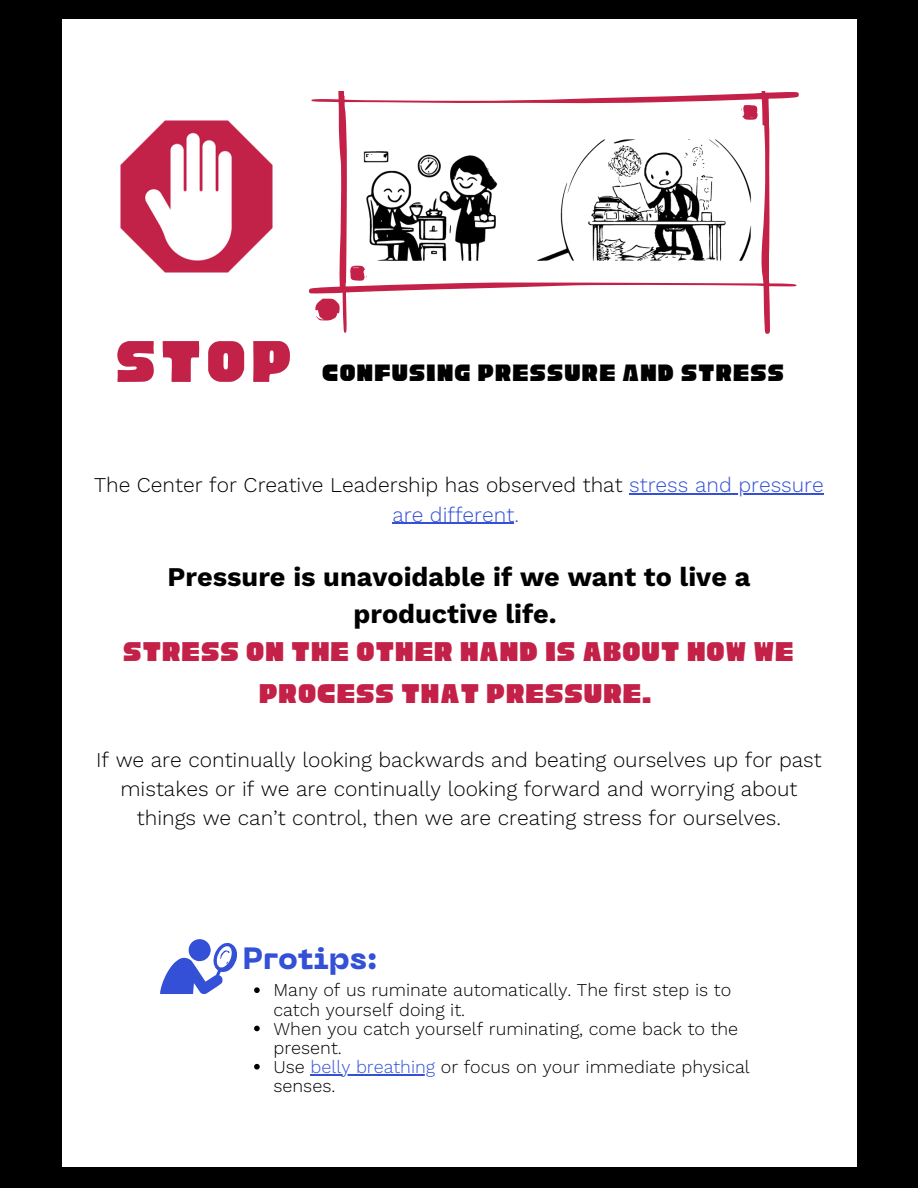
<style>
.page{position:relative;width:918px;height:1188px;background:#000}
.page>*{position:absolute;margin:0;border:0;box-sizing:border-box;transform-origin:0 0}
.t1{font:64.95px "Cubao Free Regular";color:#c32248}
.t2{font:800 30.6px "PP Neue Machina";color:#3350d6}
.t3{font:30px/41.7px "Cubao Free Regular";letter-spacing:.035em;color:#c32147;text-align:center}
.t4{font:700 27px/37.2px "Work Sans";color:#000;text-align:center}
.t5{font:26.25px "Cubao Free Regular";letter-spacing:.045em;color:#000}
.t6{font:300 21px/29.2px "Work Sans";color:#000;text-align:center}
.t7{font:300 18px/19.2px "Work Sans";color:#000}
.s1{color:#3350d6}
</style>
<div class="page">
<div style="left:62px;top:19px;width:794px;height:1148px;background:#fff"></div>
<img style="left:120px;top:120px;width:153px;height:153px">
<svg style="left:309px;top:283px;width:488px;height:51px"></svg>
<svg style="left:315px;top:299px;width:25px;height:22px"></svg>
<svg style="left:311px;top:92px;width:488px;height:191px"></svg>
<svg style="left:741px;top:105px;width:17px;height:15px"></svg>
<hr style="left:629px;top:494px;width:195px;height:1px;background:#3350d6">
<hr style="left:392px;top:523px;width:122px;height:1px;background:#3350d6">
<svg style="left:160px;top:939px;width:77px;height:55px"></svg>
<svg style="left:254px;top:987px;width:6px;height:6px"></svg>
<svg style="left:254px;top:1026px;width:6px;height:5px"></svg>
<svg style="left:254px;top:1064px;width:6px;height:6px"></svg>
<hr style="left:311px;top:1074px;width:124px;height:1px;background:#3350d6">
<h1 class="t1" style="left:116px;top:330px;width:177px">STOP</h1>
<p class="t5" style="left:322px;top:360px;width:463px">CONFUSING PRESSURE AND STRESS</p>
<p class="t6" style="left:94px;top:471px;width:731px">The Center for Creative Leadership has observed that <span class="s1">stress and pressure are different.</span></p>
<p class="t4" style="left:168px;top:558px;width:584px">Pressure is unavoidable if we want to live a productive life.</p>
<h3 class="t3" style="left:123px;top:631px;width:672px">STRESS ON THE OTHER HAND IS ABOUT HOW WE<br>PROCESS THAT PRESSURE.</h3>
<p class="t6" style="left:96px;top:745px;width:727px">If we are continually looking backwards and beating ourselves up for past mistakes or if we are continually looking forward and worrying about things we can’t control, then we are creating stress for ourselves.</p>
<h2 class="t2" style="left:243px;top:946px;width:136px">Protips:</h2>
<p class="t7" style="left:273px;top:981px;width:478px">Many of us ruminate automatically. The first step is to catch yourself doing it.<br>When you catch yourself ruminating, come back to the present.<br>Use <span class="s1">belly breathing</span> or focus on your immediate physical senses.</p>
</div>
